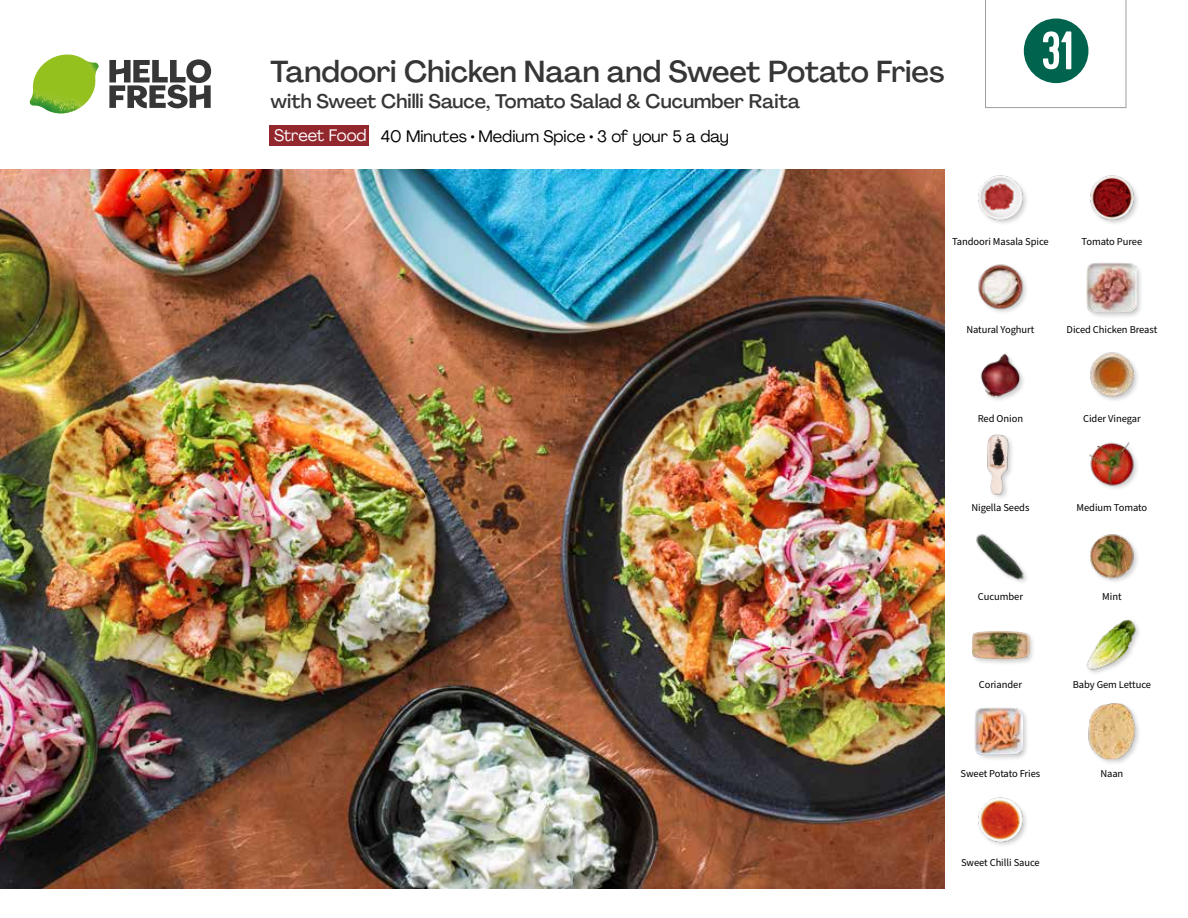
<style>
.page{position:relative;width:1188px;height:918px;background:#fff}
.page>*{position:absolute;margin:0;border:0;box-sizing:border-box;transform-origin:0 0}
.t1{font:54px "Kapra";color:#fff}
.t2{font:500 30px "Agrandir";letter-spacing:-.005em;color:#373636}
.t3{font:500 19.5px "Agrandir";color:#373636}
.t4{font:16.5px "Agrandir";color:#000}
.t5{font:16.5px "Agrandir";letter-spacing:-.005em;color:#fff}
.t6{font:10.5px "Source Sans Pro";letter-spacing:-.005em;color:#000}
</style>
<div class="page">
<svg style="left:109px;top:59px;width:102px;height:49px"></svg>
<img style="left:30px;top:55px;width:69px;height:59px">
<img style="left:0;top:170px;width:945px;height:718px">
<div style="left:269px;top:126px;width:100px;height:20px;background:#92272d"></div>
<div style="left:974px;top:706px;width:56px;height:56px;background:#000;opacity:.2"></div>
<img style="left:975px;top:707px;width:47px;height:48px">
<img style="left:978px;top:797px;width:49px;height:48px">
<div style="left:1087px;top:701px;width:54px;height:65px;background:#000;opacity:.2"></div>
<img style="left:1087px;top:702px;width:54px;height:57px">
<img style="left:976px;top:534px;width:51px;height:48px">
<div style="left:971px;top:629px;width:64px;height:38px;background:#000;opacity:.2"></div>
<img style="left:972px;top:629px;width:57px;height:38px">
<img style="left:1086px;top:619px;width:53px;height:55px">
<img style="left:1090px;top:534px;width:48px;height:48px">
<img style="left:980px;top:353px;width:43px;height:47px">
<img style="left:987px;top:434px;width:25px;height:63px">
<img style="left:1089px;top:441px;width:48px;height:48px">
<img style="left:1090px;top:352px;width:48px;height:49px">
<img style="left:978px;top:175px;width:49px;height:49px">
<img style="left:978px;top:264px;width:49px;height:48px">
<div style="left:1086px;top:261px;width:58px;height:58px;background:#000;opacity:.2"></div>
<img style="left:1087px;top:262px;width:50px;height:50px">
<img style="left:1090px;top:175px;width:48px;height:49px">
<svg style="left:985px;top:0;width:141px;height:108px"></svg>
<h2 class="t2" style="left:271px;top:53px;width:675px">Tandoori Chicken Naan and Sweet Potato Fries</h2>
<h3 class="t3" style="left:271px;top:89px;width:531px">with Sweet Chilli Sauce, Tomato Salad &amp; Cucumber Raita</h3>
<h3 class="t5" style="left:274px;top:125px;width:94px">Street Food</h3>
<h3 class="t4" style="left:381px;top:126px;width:350px">40 Minutes • Medium Spice • 3 of your 5 a day</h3>
<h1 class="t1" style="left:1041px;top:19px;width:34px">31</h1>
<p class="t6" style="left:952px;top:234px;width:98px">Tandoori Masala Spice</p>
<p class="t6" style="left:1082px;top:234px;width:62px">Tomato Puree</p>
<p class="t6" style="left:966px;top:323px;width:70px">Natural Yoghurt</p>
<p class="t6" style="left:1067px;top:323px;width:92px">Diced Chicken Breast</p>
<p class="t6" style="left:978px;top:412px;width:47px">Red Onion</p>
<p class="t6" style="left:1083px;top:412px;width:59px">Cider Vinegar</p>
<p class="t6" style="left:971px;top:500px;width:60px">Nigella Seeds</p>
<p class="t6" style="left:1077px;top:500px;width:72px">Medium Tomato</p>
<p class="t6" style="left:978px;top:589px;width:47px">Cucumber</p>
<p class="t6" style="left:1102px;top:589px;width:21px">Mint</p>
<p class="t6" style="left:979px;top:678px;width:45px">Coriander</p>
<p class="t6" style="left:1073px;top:678px;width:80px">Baby Gem Lettuce</p>
<p class="t6" style="left:961px;top:767px;width:81px">Sweet Potato Fries</p>
<p class="t6" style="left:1100px;top:767px;width:24px">Naan</p>
<p class="t6" style="left:961px;top:855px;width:80px">Sweet Chilli Sauce</p>
</div>
